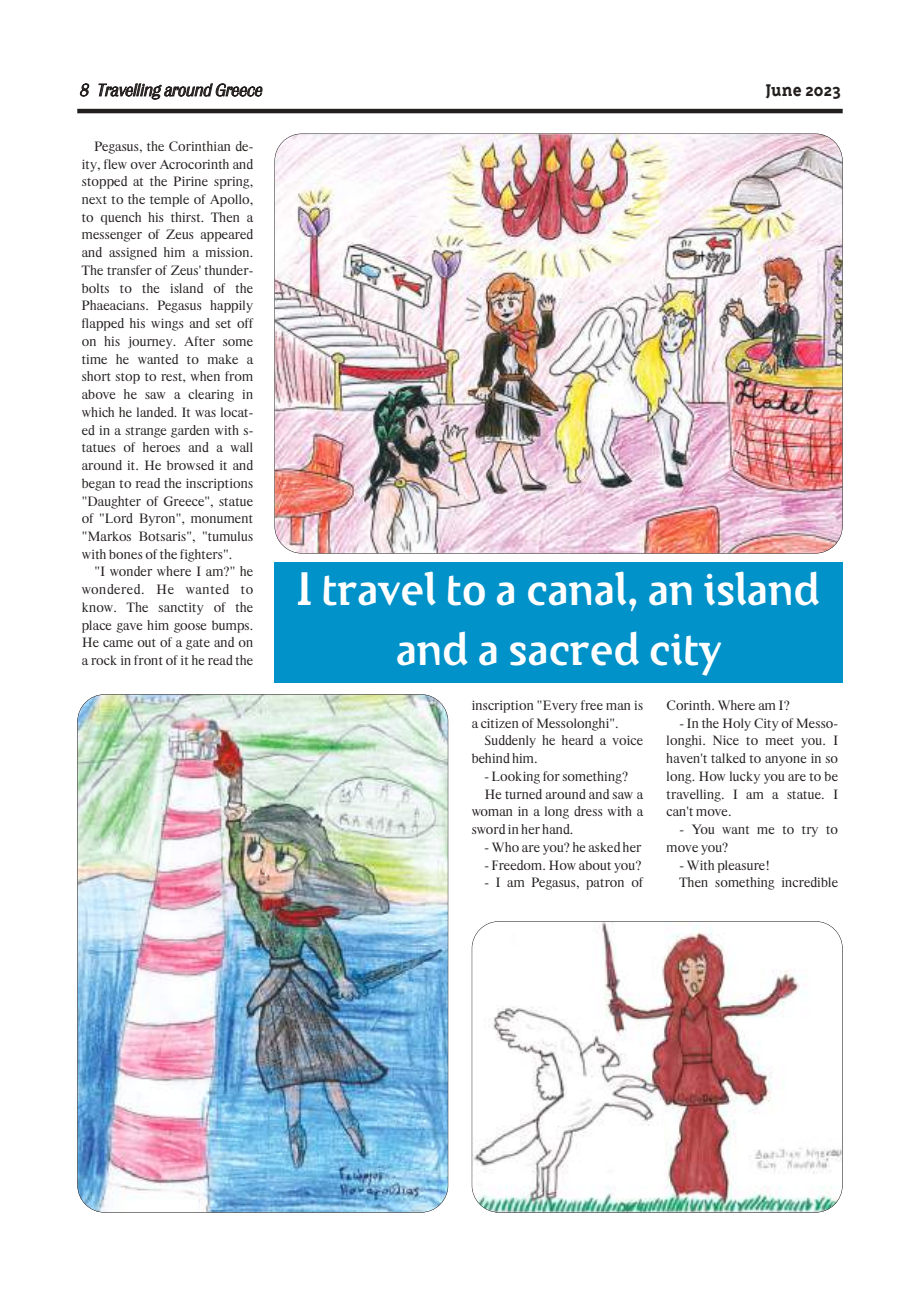
<style>
.page{position:relative;width:920px;height:1290px;background:#fff}
.page>*{position:absolute;margin:0;border:0;box-sizing:border-box;transform-origin:0 0}
.t1{font:48px/59.6px "CF Derrida";color:#fff;text-align:center}
.t2{font:700 19.5px "CF Raoul";color:#241f1f}
.t3{font:italic 18px "CF Bright White";color:#241f1f}
.t4{font:13.95px/17.7px "Gr Times";color:#241f1f}
</style>
<div class="page">
<hr style="left:77px;top:109px;width:766px;height:4px;background:#241f1f">
<img style="left:275px;top:134px;width:567px;height:419px;border-radius:27px">
<div style="left:274px;top:562px;width:569px;height:120px;background:#0092c9"></div>
<img style="left:472px;top:921px;width:370px;height:291px;border-radius:27px">
<div style="left:472px;top:921px;width:371px;height:292px;border:1px solid #241f1f;border-radius:27px"></div>
<img style="left:78px;top:694px;width:370px;height:518px;border-radius:27px">
<p class="t3" style="left:79px;top:81px;width:184px">8 Travelling around Greece</p>
<h2 class="t2" style="left:765px;top:79px;width:77px">June 2023</h2>
<p class="t4" style="left:82px;top:137px;width:173px;text-align:justify;text-indent:13px">Pegasus, the Corinthian de&shy;ity, flew over Acrocorinth and stopped at the Pirine spring, next to the temple of Apollo, to quench his thirst. Then a messenger of Zeus appeared and assigned him a mission.<br>The transfer of Zeus' thunder&shy;bolts to the island of the Phaeacians. Pegasus happily flapped his wings and set off on his journey. After some time he wanted to make a short stop to rest, when from above he saw a clearing in which he landed. It was locat&shy;ed in a strange garden with s&shy;tatues of heroes and a wall around it. He browsed it and began to read the inscriptions "Daughter of Greece", statue of "Lord Byron", monument "Markos Botsaris", "tumulus with bones of the fighters".</p>
<p class="t4" style="left:82px;top:563px;width:173px;text-align:justify;text-indent:13px">"I wonder where I am?" he wondered. He wanted to know. The sanctity of the place gave him goose bumps.<br>He came out of a gate and on a rock in front of it he read the</p>
<h1 class="t1" style="left:297px;top:560px;width:524px">I travel to a canal, an island and a sacred city</h1>
<p class="t4" style="left:472px;top:696px;width:173px">inscription "Every free man is a citizen of Messolonghi".</p>
<p class="t4" style="left:472px;top:732px;width:173px;text-indent:13px">Suddenly he heard a voice behind him.</p>
<p class="t4" style="left:484px;top:767px;width:145px">- Looking for something?</p>
<p class="t4" style="left:484px;top:785px;width:160px">He turned around and saw a</p>
<p class="t4" style="left:472px;top:803px;width:173px">woman in a long dress with a</p>
<p class="t4" style="left:472px;top:821px;width:103px">sword in her hand.</p>
<p class="t4" style="left:484px;top:838px;width:158px">- Who are you? he asked her</p>
<p class="t4" style="left:484px;top:856px;width:159px">- Freedom. How about you?</p>
<p class="t4" style="left:484px;top:874px;width:160px">- I am Pegasus, patron of</p>
<p class="t4" style="left:667px;top:696px;width:125px">Corinth. Where am I?</p>
<p class="t4" style="left:667px;top:714px;width:173px;text-align:justify;text-indent:13px">- In the Holy City of Messo&shy;longhi. Nice to meet you. I haven't talked to anyone in so long. How lucky you are to be travelling. I am a statue. I can't move.</p>
<p class="t4" style="left:667px;top:821px;width:173px;text-indent:13px">- You want me to try to move you?</p>
<p class="t4" style="left:679px;top:856px;width:160px">- With pleasure!<br>Then something incredible</p>
</div>
